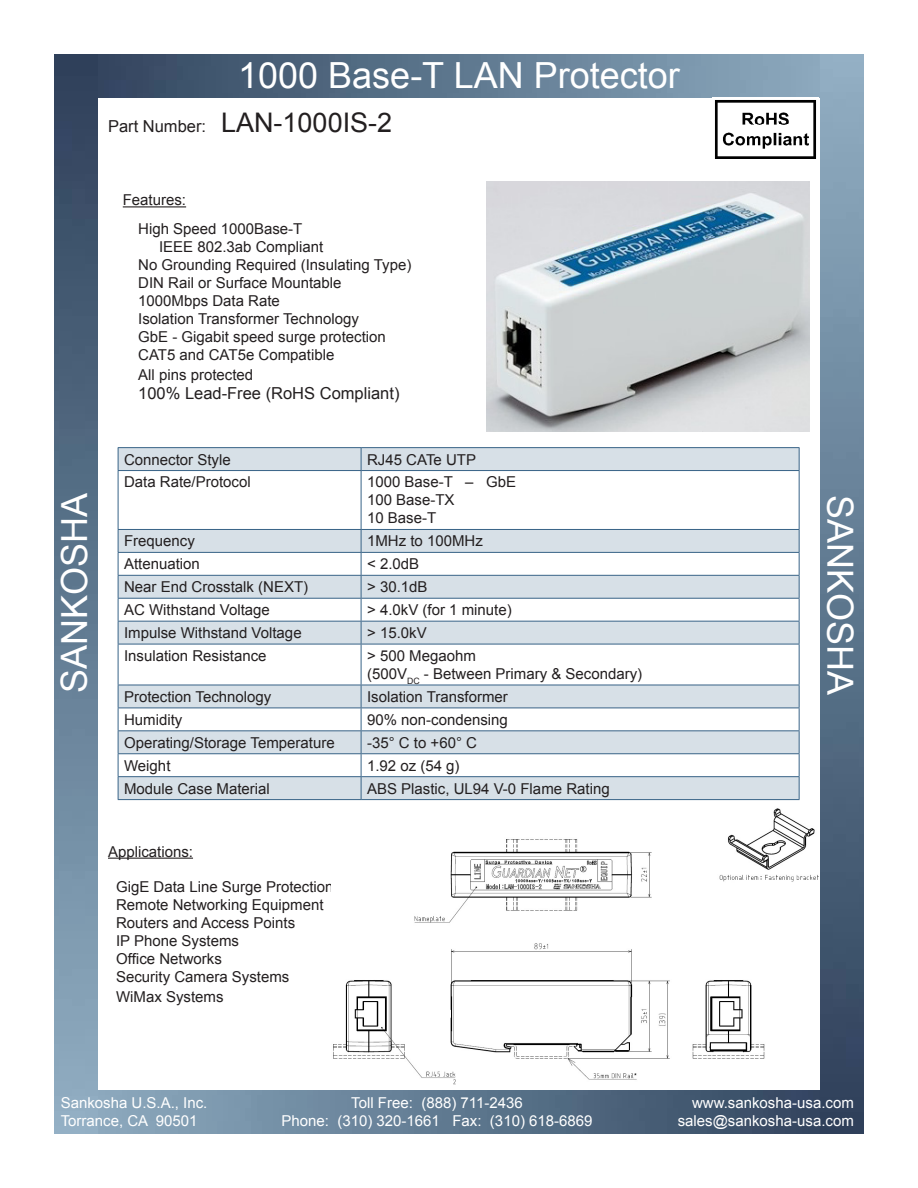
<style>
.page{position:relative;width:918px;height:1188px;background:#fff}
.page>*{position:absolute;margin:0;border:0;box-sizing:border-box;transform-origin:0 0}
.t1{font:36px "Arial";color:#fff}
.t2{font:27px "Arial";color:#231f20}
.t3{font:16.5px "Arial";color:#231f20}
.t4{font:15px "Arial";color:#231f20}
.t5{font:15px "Arial";color:#fff}
.s1{font-size:16.5px}
</style>
<div class="page">
<img style="left:98px;top:54px;width:722px;height:44px">
<img style="left:98px;top:1090px;width:722px;height:44px">
<img style="left:820px;top:54px;width:44px;height:1080px">
<img style="left:54px;top:54px;width:44px;height:1080px">
<hr style="left:108px;top:858px;width:85px;height:1px;background:#231f20">
<img style="left:715px;top:100px;width:101px;height:59px">
<svg style="left:119px;top:448px;width:680px;height:351px"></svg>
<hr style="left:118px;top:447px;width:243px;height:1px;background:#386387">
<svg style="left:118px;top:448px;width:1px;height:22px"></svg>
<hr style="left:361px;top:447px;width:439px;height:1px;background:#386387">
<svg style="left:361px;top:448px;width:1px;height:22px"></svg>
<svg style="left:799px;top:448px;width:1px;height:22px"></svg>
<hr style="left:118px;top:470px;width:243px;height:1px;background:#386387">
<hr style="left:118px;top:471px;width:1px;height:58px;background:#386387">
<hr style="left:361px;top:470px;width:439px;height:1px;background:#386387">
<hr style="left:361px;top:471px;width:1px;height:58px;background:#386387">
<hr style="left:799px;top:471px;width:1px;height:58px;background:#386387">
<hr style="left:118px;top:529px;width:243px;height:1px;background:#386387">
<hr style="left:361px;top:529px;width:439px;height:1px;background:#386387">
<hr style="left:118px;top:552px;width:243px;height:1px;background:#386387">
<hr style="left:361px;top:552px;width:439px;height:1px;background:#386387">
<hr style="left:118px;top:575px;width:243px;height:1px;background:#386387">
<hr style="left:361px;top:575px;width:439px;height:1px;background:#386387">
<hr style="left:118px;top:598px;width:243px;height:1px;background:#386387">
<hr style="left:361px;top:598px;width:439px;height:1px;background:#386387">
<hr style="left:118px;top:621px;width:243px;height:1px;background:#386387">
<svg style="left:118px;top:530px;width:1px;height:114px"></svg>
<hr style="left:361px;top:621px;width:439px;height:1px;background:#386387">
<svg style="left:361px;top:530px;width:1px;height:114px"></svg>
<svg style="left:799px;top:530px;width:1px;height:114px"></svg>
<hr style="left:118px;top:644px;width:243px;height:1px;background:#386387">
<hr style="left:118px;top:644px;width:1px;height:41px;background:#386387">
<hr style="left:361px;top:644px;width:439px;height:1px;background:#386387">
<hr style="left:361px;top:644px;width:1px;height:41px;background:#386387">
<hr style="left:799px;top:644px;width:1px;height:41px;background:#386387">
<hr style="left:118px;top:685px;width:243px;height:1px;background:#386387">
<hr style="left:361px;top:685px;width:439px;height:1px;background:#386387">
<hr style="left:118px;top:708px;width:243px;height:1px;background:#386387">
<hr style="left:361px;top:708px;width:439px;height:1px;background:#386387">
<hr style="left:118px;top:730px;width:243px;height:1px;background:#386387">
<hr style="left:361px;top:730px;width:439px;height:1px;background:#386387">
<hr style="left:118px;top:753px;width:243px;height:1px;background:#386387">
<hr style="left:361px;top:753px;width:439px;height:1px;background:#386387">
<hr style="left:118px;top:776px;width:243px;height:1px;background:#386387">
<svg style="left:118px;top:685px;width:1px;height:114px"></svg>
<hr style="left:361px;top:776px;width:439px;height:1px;background:#386387">
<svg style="left:361px;top:685px;width:1px;height:114px"></svg>
<svg style="left:799px;top:685px;width:1px;height:114px"></svg>
<hr style="left:118px;top:799px;width:243px;height:1px;background:#386387">
<hr style="left:361px;top:799px;width:439px;height:1px;background:#386387">
<img style="left:486px;top:181px;width:324px;height:250px">
<hr style="left:123px;top:206px;width:63px;height:1px;background:#231f20">
<img style="left:333px;top:808px;width:486px;height:277px">
<p class="t1" style="left:238px;top:51px;width:443px">1000 Base-T LAN Protector</p>
<p class="t2" style="left:108px;top:105px;width:286px"><span class="s1">Part Number:</span> LAN-1000IS-2</p>
<p class="t4" style="left:123px;top:190px;width:65px">Features:</p>
<p class="t4" style="left:138px;top:219px;width:166px">High Speed 1000Base-T</p>
<p class="t4" style="left:159px;top:237px;width:166px">IEEE 802.3ab Compliant</p>
<p class="t4" style="left:138px;top:255px;width:275px">No Grounding Required (Insulating Type)</p>
<p class="t4" style="left:138px;top:273px;width:205px">DIN Rail or Surface Mountable</p>
<p class="t4" style="left:138px;top:291px;width:143px">1000Mbps Data Rate</p>
<p class="t4" style="left:138px;top:309px;width:222px">Isolation Transformer Technology</p>
<p class="t4" style="left:138px;top:327px;width:249px">GbE - Gigabit speed surge protection</p>
<p class="t4" style="left:138px;top:345px;width:198px">CAT5 and CAT5e Compatible</p>
<p class="t4" style="left:138px;top:365px;width:117px">All pins protected</p>
<p class="t3" style="left:138px;top:383px;width:263px">100% Lead-Free (RoHS Compliant)</p>
<p class="t4" style="left:124px;top:449px;width:108px">Connector Style</p>
<p class="t4" style="left:367px;top:449px;width:110px">RJ45 CATe UTP</p>
<p class="t4" style="left:124px;top:472px;width:128px">Data Rate/Protocol</p>
<p class="t4" style="left:367px;top:472px;width:150px">1000 Base-T – GbE</p>
<p class="t4" style="left:367px;top:490px;width:89px">100 Base-TX</p>
<p class="t4" style="left:367px;top:508px;width:71px">10 Base-T</p>
<p class="t4" style="left:124px;top:531px;width:72px">Frequency</p>
<p class="t4" style="left:367px;top:531px;width:117px">1MHz to 100MHz</p>
<p class="t4" style="left:124px;top:554px;width:77px">Attenuation</p>
<p class="t4" style="left:367px;top:554px;width:54px">&lt; 2.0dB</p>
<p class="t4" style="left:124px;top:577px;width:186px">Near End Crosstalk (NEXT)</p>
<p class="t4" style="left:367px;top:577px;width:62px">&gt; 30.1dB</p>
<p class="t4" style="left:124px;top:600px;width:147px">AC Withstand Voltage</p>
<p class="t4" style="left:367px;top:600px;width:146px">&gt; 4.0kV (for 1 minute)</p>
<p class="t4" style="left:124px;top:623px;width:179px">Impulse Withstand Voltage</p>
<p class="t4" style="left:367px;top:623px;width:61px">&gt; 15.0kV</p>
<p class="t4" style="left:124px;top:646px;width:144px">Insulation Resistance</p>
<p class="t4" style="left:367px;top:646px;width:110px">&gt; 500 Megaohm</p>
<p class="t4" style="left:367px;top:664px;width:277px">(500V<sub>DC</sub> - Between Primary &amp; Secondary)</p>
<p class="t4" style="left:124px;top:687px;width:149px">Protection Technology</p>
<p class="t4" style="left:367px;top:687px;width:142px">Isolation Transformer</p>
<p class="t4" style="left:124px;top:710px;width:60px">Humidity</p>
<p class="t4" style="left:367px;top:710px;width:142px">90% non-condensing</p>
<p class="t4" style="left:124px;top:733px;width:212px">Operating/Storage Temperature</p>
<p class="t4" style="left:367px;top:733px;width:111px">-35° C to +60° C</p>
<p class="t4" style="left:124px;top:756px;width:48px">Weight</p>
<p class="t4" style="left:367px;top:756px;width:94px">1.92 oz (54 g)</p>
<p class="t4" style="left:124px;top:779px;width:147px">Module Case Material</p>
<p class="t4" style="left:367px;top:779px;width:244px">ABS Plastic, UL94 V-0 Flame Rating</p>
<p class="t1" style="left:51px;top:693px;width:202px;rotate:-90deg">SANKOSHA</p>
<p class="t1" style="left:864px;top:495px;width:202px;rotate:90deg">SANKOSHA</p>
<p class="t4" style="left:108px;top:841px;width:87px">Applications:</p>
<p class="t4" style="left:116px;top:877px;width:219px">GigE Data Line Surge Protection</p>
<p class="t4" style="left:116px;top:895px;width:209px">Remote Networking Equipment</p>
<p class="t4" style="left:116px;top:913px;width:181px">Routers and Access Points</p>
<p class="t4" style="left:116px;top:931px;width:125px">IP Phone Systems</p>
<p class="t4" style="left:116px;top:949px;width:107px">Office Networks</p>
<p class="t4" style="left:116px;top:967px;width:175px">Security Camera Systems</p>
<p class="t4" style="left:116px;top:987px;width:109px">WiMax Systems</p>
<p class="t5" style="left:61px;top:1093px;width:148px">Sankosha U.S.A., Inc.</p>
<p class="t5" style="left:61px;top:1111px;width:138px">Torrance, CA 90501</p>
<p class="t5" style="left:351px;top:1093px;width:173px">Toll Free: (888) 711-2436</p>
<p class="t5" style="left:282px;top:1111px;width:313px">Phone: (310) 320-1661 Fax: (310) 618-6869</p>
<p class="t5" style="left:692px;top:1093px;width:163px">www.sankosha-usa.com</p>
<p class="t5" style="left:678px;top:1111px;width:178px">sales@sankosha-usa.com</p>
</div>
